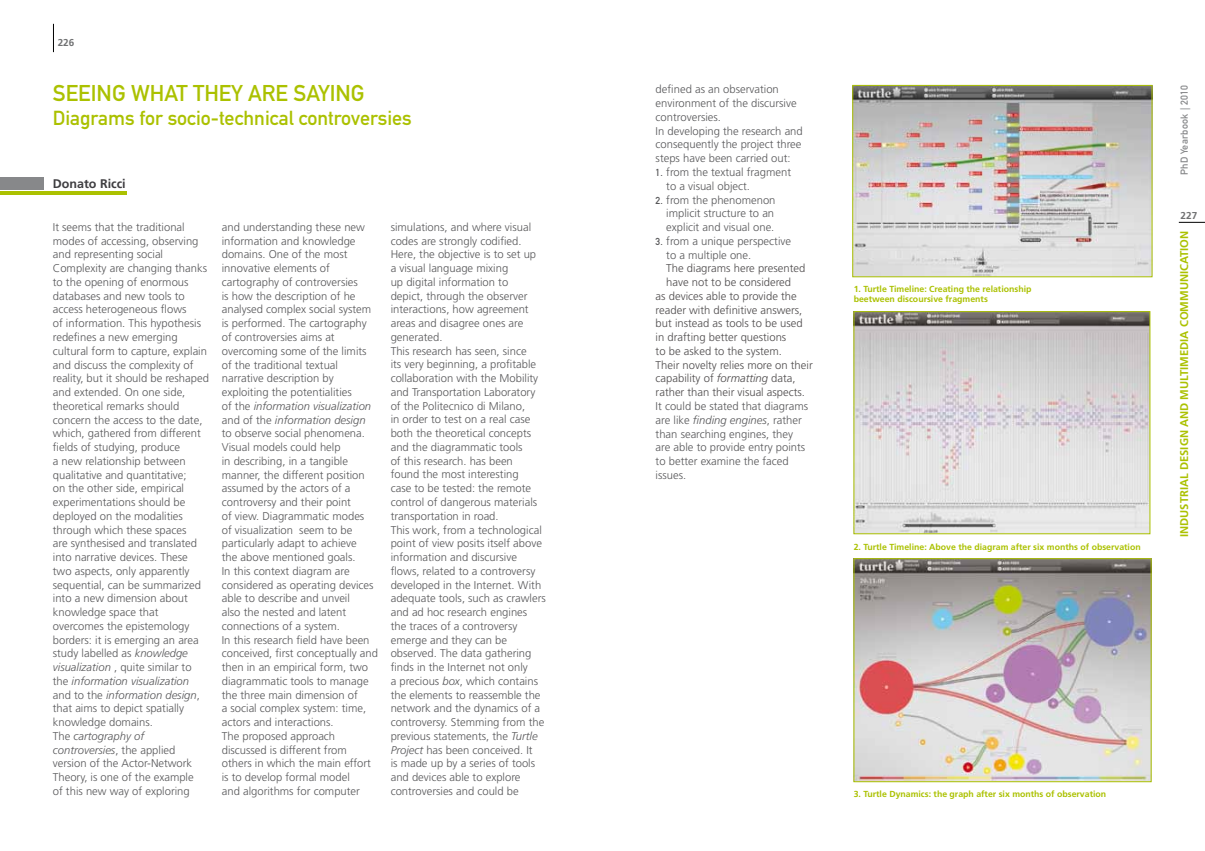
<style>
.page{position:relative;width:1205px;height:851px;background:#fff}
.page>*{position:absolute;margin:0;border:0;box-sizing:border-box;transform-origin:0 0}
.t1{font:22.5px "DIN Mittelschrift Std";color:#abc100}
.t2{font:20px "DIN Mittelschrift Std";color:#abc100}
.t3{font:700 12.5px "Frutiger LT Std";color:#3e3d40}
.t4{font:300 11.25px/13.8px "Frutiger LT Std";color:#58585a}
.t5{font:300 11.25px "Frutiger LT Std";color:#4e4b4c}
.t6{font:700 11.25px "Frutiger LT Std";color:#abc100}
.t7{font:10px "DIN Mittelschrift Std";letter-spacing:.03em;color:#87888a}
.t8{font:700 10px "Frutiger LT Std";color:#707172}
.t9{font:700 8.75px/10px "Frutiger LT Std";color:#abc100}
.s1{font-style:italic}
.s2{font-family:"DIN Mittelschrift Std";font-weight:400;font-size:10px}
</style>
<div class="page">
<svg style="left:53px;top:24px;width:1px;height:28px"></svg>
<svg style="left:1179px;top:222px;width:26px;height:1px"></svg>
<hr style="left:0;top:191px;width:127px;height:4px;background:#abc100">
<div style="left:0;top:178px;width:44px;height:12px;background:#87888a"></div>
<img style="left:854px;top:87px;width:296px;height:188px">
<div style="left:852px;top:85px;width:300px;height:192px;border:1px solid #abc100"></div>
<img style="left:855px;top:313px;width:293px;height:219px">
<div style="left:853px;top:311px;width:297px;height:223px;border:1px solid #abc100"></div>
<img style="left:855px;top:560px;width:294px;height:219px">
<div style="left:853px;top:558px;width:298px;height:223px;border:1px solid #abc100"></div>
<p class="t8" style="left:58px;top:37px;width:18px">226</p>
<h1 class="t1" style="left:53px;top:80px;width:26px">Seeing</h1>
<h1 class="t1" style="left:131px;top:80px;width:16px">what</h1>
<h1 class="t1" style="left:193px;top:80px;width:70px">they are</h1>
<h1 class="t1" style="left:293px;top:80px;width:48px">saying</h1>
<h2 class="t2" style="left:53px;top:106px;width:360px">Diagrams for socio-technical controversies</h2>
<p class="t3" style="left:53px;top:176px;width:74px">Donato Ricci</p>
<p class="t4" style="left:53px;top:220px;width:158px">It seems that the traditional modes of accessing, observing and representing social<br>Complexity are changing thanks to the opening of enormous databases and new tools to access heterogeneous flows<br>of information. This hypothesis redefines a new emerging cultural form to capture, explain and discuss the complexity of reality, but it should be reshaped and extended. On one side, theoretical remarks should concern the access to the date, which, gathered from different fields of studying, produce<br>a new relationship between qualitative and quantitative;<br>on the other side, empirical experimentations should be deployed on the modalities through which these spaces<br>are synthesised and translated into narrative devices. These two aspects, only apparently sequential, can be summarized into a new dimension about knowledge space that overcomes the epistemology borders: it is emerging an area study labelled as <span class="s1">knowledge visualization</span> , quite similar to the <span class="s1">information visualization </span>and to the <span class="s1">information design</span>, that aims to depict spatially knowledge domains.<br>The <span class="s1">cartography of controversies</span>, the applied version of the Actor-Network<br>Theory, is one of the example<br>of this new way of exploring</p>
<p class="t4" style="left:222px;top:220px;width:158px">and understanding these new information and knowledge domains. One of the most innovative elements of cartography of controversies<br>is how the description of he analysed complex social system is performed. The cartography of controversies aims at overcoming some of the limits of the traditional textual narrative description by exploiting the potentialities<br>of the <span class="s1">information visualization </span>and of the <span class="s1">information design </span>to observe social phenomena.<br>Visual models could help<br>in describing, in a tangible manner, the different position assumed by the actors of a controversy and their point<br>of view. Diagrammatic modes<br>of visualization seem to be particularly adapt to achieve<br>the above mentioned goals.<br>In this context diagram are considered as operating devices able to describe and unveil<br>also the nested and latent connections of a system.<br>In this research field have been conceived, first conceptually and then in an empirical form, two diagrammatic tools to manage the three main dimension of<br>a social complex system: time, actors and interactions.<br>The proposed approach discussed is different from others in which the main effort is to develop formal model<br>and algorithms for computer</p>
<p class="t4" style="left:391px;top:220px;width:157px">simulations, and where visual codes are strongly codified.<br>Here, the objective is to set up<br>a visual language mixing<br>up digital information to<br>depict, through the observer interactions, how agreement areas and disagree ones are generated.<br>This research has seen, since<br>its very beginning, a profitable collaboration with the Mobility and Transportation Laboratory of the Politecnico di Milano,<br>in order to test on a real case both the theoretical concepts and the diagrammatic tools<br>of this research. has been<br>found the most interesting<br>case to be tested: the remote control of dangerous materials transportation in road.<br>This work, from a technological point of view posits itself above information and discursive flows, related to a controversy developed in the Internet. With adequate tools, such as crawlers and ad hoc research engines<br>the traces of a controversy emerge and they can be observed. The data gathering finds in the Internet not only<br>a precious <span class="s1">box</span>, which contains the elements to reassemble the network and the dynamics of a controversy. Stemming from the previous statements, the <span class="s1">Turtle<br>Project</span> has been conceived. It<br>is made up by a series of tools and devices able to explore controversies and could be</p>
<p class="t4" style="left:656px;top:83px;width:149px">defined as an observation environment of the discursive controversies.<br>In developing the research and consequently the project three steps have been carried out:</p>
<p class="t4" style="left:666px;top:165px;width:126px;text-indent:-11px"><span class="s2">1.</span> from the textual fragment to a visual object.</p>
<p class="t4" style="left:666px;top:193px;width:111px;text-align:justify;text-indent:-11px"><span class="s2">2.</span> from the phenomenon implicit structure to an explicit and visual one.</p>
<p class="t4" style="left:666px;top:234px;width:126px;text-indent:-11px"><span class="s2">3.</span> from a unique perspective to a multiple one.</p>
<p class="t5" style="left:666px;top:262px;width:140px">The diagrams here presented</p>
<p class="t5" style="left:666px;top:276px;width:126px">have not to be considered</p>
<p class="t5" style="left:656px;top:289px;width:143px">as devices able to provide the</p>
<p class="t5" style="left:656px;top:303px;width:148px">reader with definitive answers,</p>
<p class="t5" style="left:656px;top:317px;width:148px">but instead as tools to be used</p>
<p class="t5" style="left:656px;top:331px;width:132px">in drafting better questions</p>
<p class="t5" style="left:656px;top:344px;width:128px">to be asked to the system.</p>
<p class="t5" style="left:656px;top:358px;width:159px">Their novelty relies more on their</p>
<p class="t5" style="left:656px;top:372px;width:141px">capability of <span class="s1">formatting</span> data,</p>
<p class="t5" style="left:656px;top:386px;width:151px">rather than their visual aspects.</p>
<p class="t4" style="left:656px;top:399px;width:154px">It could be stated that diagrams are like <span class="s1">finding engines</span>, rather than searching engines, they are able to provide entry points to better examine the faced issues.</p>
<p class="t9" style="left:853px;top:284px;width:179px">1. Turtle Timeline: Creating the relationship beetween discoursive fragments</p>
<p class="t9" style="left:853px;top:541px;width:289px">2. Turtle Timeline: Above the diagram after six months of observation</p>
<p class="t7" style="left:1178px;top:175px;width:92px;rotate:-90deg">PhD Yearbook | 2010</p>
<p class="t8" style="left:1180px;top:210px;width:18px">227</p>
<p class="t6" style="left:1177px;top:537px;width:308px;rotate:-90deg">INDUSTRIAL DESIGN AND MULTIMEDIA COMMUNICATION</p>
<p class="t9" style="left:853px;top:789px;width:254px">3. Turtle Dynamics: the graph after six months of observation</p>
</div>
